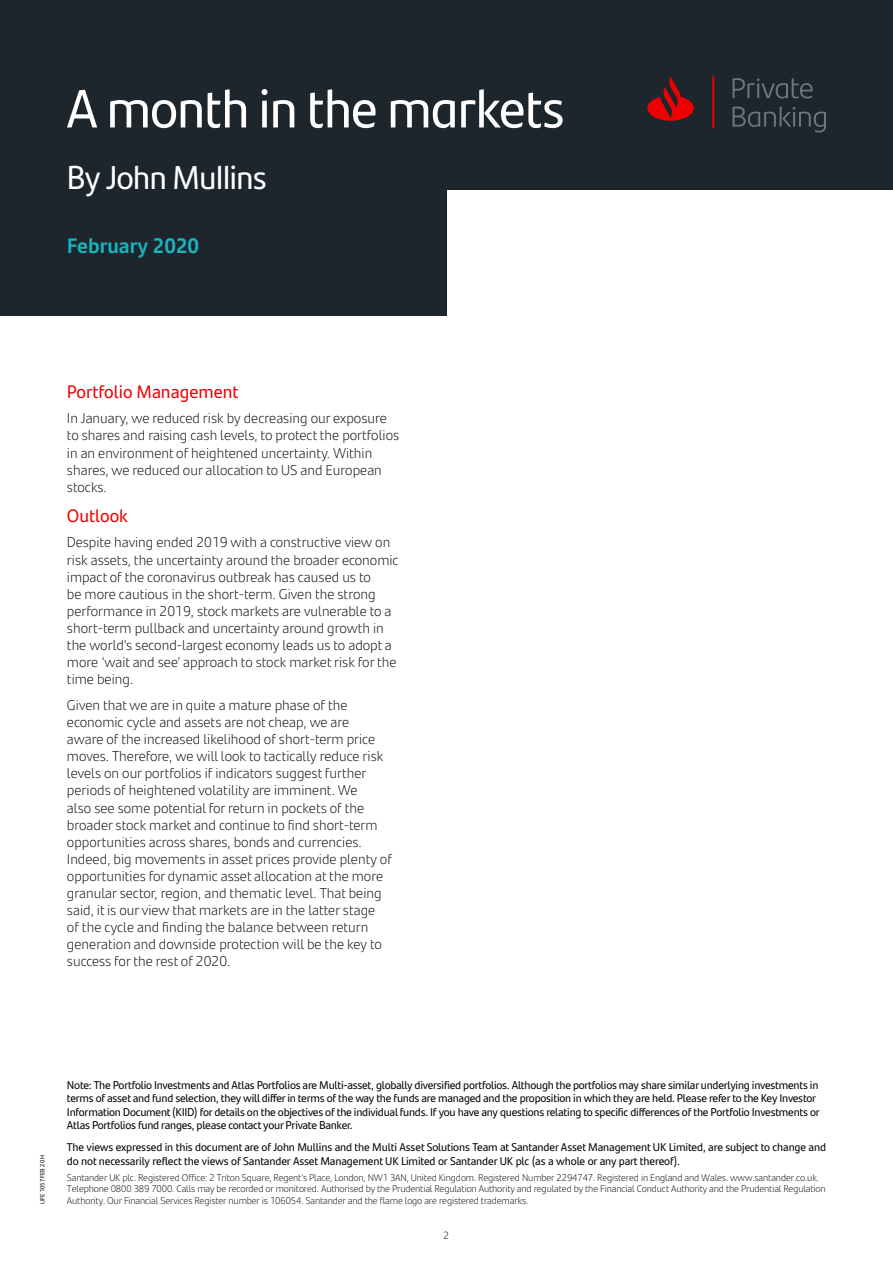
<style>
.page{position:relative;width:893px;height:1263px;background:#fff}
.page>*{position:absolute;margin:0;border:0;box-sizing:border-box;transform-origin:0 0}
.t1{font:54px "Santander Headline";letter-spacing:-.01em;color:#fff}
.t2{font:33px "Santander Headline";letter-spacing:-.01em;color:#fff}
.t3{font:700 21px "Santander Text";color:#1bb3bc}
.t4{font:18px "Santander Text";color:#ec0000}
.t5{font:300 14.25px/17.1px "Santander Text";color:#000}
.t6{font:11.25px/13.5px "Santander Text";letter-spacing:-.02em;color:#000}
.t7{font:300 10.5px "Santander Text";color:#000}
.t8{font:300 9.75px/11.7px "Santander Text";letter-spacing:-.015em;color:#000}
.t9{font:6px "Santander Text";color:#000}
</style>
<div class="page">
<div style="left:0;top:0;width:446px;height:316px;background:#1d252d"></div>
<div style="left:0;top:0;width:893px;height:189px;background:#1d252d"></div>
<svg style="left:647px;top:77px;width:67px;height:52px"></svg>
<svg style="left:733px;top:78px;width:93px;height:54px"></svg>
<h1 class="t1" style="left:67px;top:68px;width:499px">A month in the markets</h1>
<h2 class="t2" style="left:67px;top:153px;width:201px">By John Mullins</h2>
<h3 class="t3" style="left:67px;top:229px;width:134px">February 2020</h3>
<p class="t4" style="left:67px;top:378px;width:173px">Portfolio Management</p>
<p class="t5" style="left:67px;top:409px;width:334px">In January, we reduced risk by decreasing our exposure to shares and raising cash levels, to protect the portfolios in an environment of heightened uncertainty. Within shares, we reduced our allocation to US and European stocks.</p>
<p class="t4" style="left:67px;top:502px;width:63px">Outlook</p>
<p class="t5" style="left:67px;top:533px;width:333px">Despite having ended 2019 with a constructive view on risk assets, the uncertainty around the broader economic impact of the coronavirus outbreak has caused us to<br>be more cautious in the short-term. Given the strong performance in 2019, stock markets are vulnerable to a short-term pullback and uncertainty around growth in the world’s second-largest economy leads us to adopt a more ‘wait and see’ approach to stock market risk for the time being.</p>
<p class="t5" style="left:67px;top:696px;width:326px">Given that we are in quite a mature phase of the economic cycle and assets are not cheap, we are<br>aware of the increased likelihood of short-term price moves. Therefore, we will look to tactically reduce risk levels on our portfolios if indicators suggest further periods of heightened volatility are imminent. We<br>also see some potential for return in pockets of the broader stock market and continue to find short-term opportunities across shares, bonds and currencies.<br>Indeed, big movements in asset prices provide plenty of opportunities for dynamic asset allocation at the more granular sector, region, and thematic level. That being said, it is our view that markets are in the latter stage<br>of the cycle and finding the balance between return generation and downside protection will be the key to success for the rest of 2020.</p>
<p class="t9" style="left:38px;top:1204px;width:51px;rotate:-90deg">LIFE 1057 FEB 20 H</p>
<p class="t6" style="left:67px;top:1077px;width:754px">Note: The Portfolio Investments and Atlas Portfolios are Multi-asset, globally diversified portfolios. Although the portfolios may share similar underlying investments in terms of asset and fund selection, they will differ in terms of the way the funds are managed and the proposition in which they are held. Please refer to the Key Investor Information Document (KIID) for details on the objectives of the individual funds. If you have any questions relating to specific differences of the Portfolio Investments or Atlas Portfolios fund ranges, please contact your Private Banker.</p>
<p class="t6" style="left:67px;top:1140px;width:761px">The views expressed in this document are of John Mullins and the Multi Asset Solutions Team at Santander Asset Management UK Limited, are subject to change and do not necessarily reflect the views of Santander Asset Management UK Limited or Santander UK plc (as a whole or any part thereof).</p>
<p class="t8" style="left:67px;top:1171px;width:760px">Santander UK plc. Registered Office: 2 Triton Square, Regent’s Place, London, NW1 3AN, United Kingdom. Registered Number 2294747. Registered in England and Wales. www.santander.co.uk.<br>Telephone 0800 389 7000. Calls may be recorded or monitored. Authorised by the Prudential Regulation Authority and regulated by the Financial Conduct Authority and the Prudential Regulation</p>
<p class="t8" style="left:67px;top:1194px;width:463px">Authority. Our Financial Services Register number is 106054. Santander and the flame logo are registered trademarks.</p>
<p class="t7" style="left:444px;top:1228px;width:7px">2</p>
</div>
